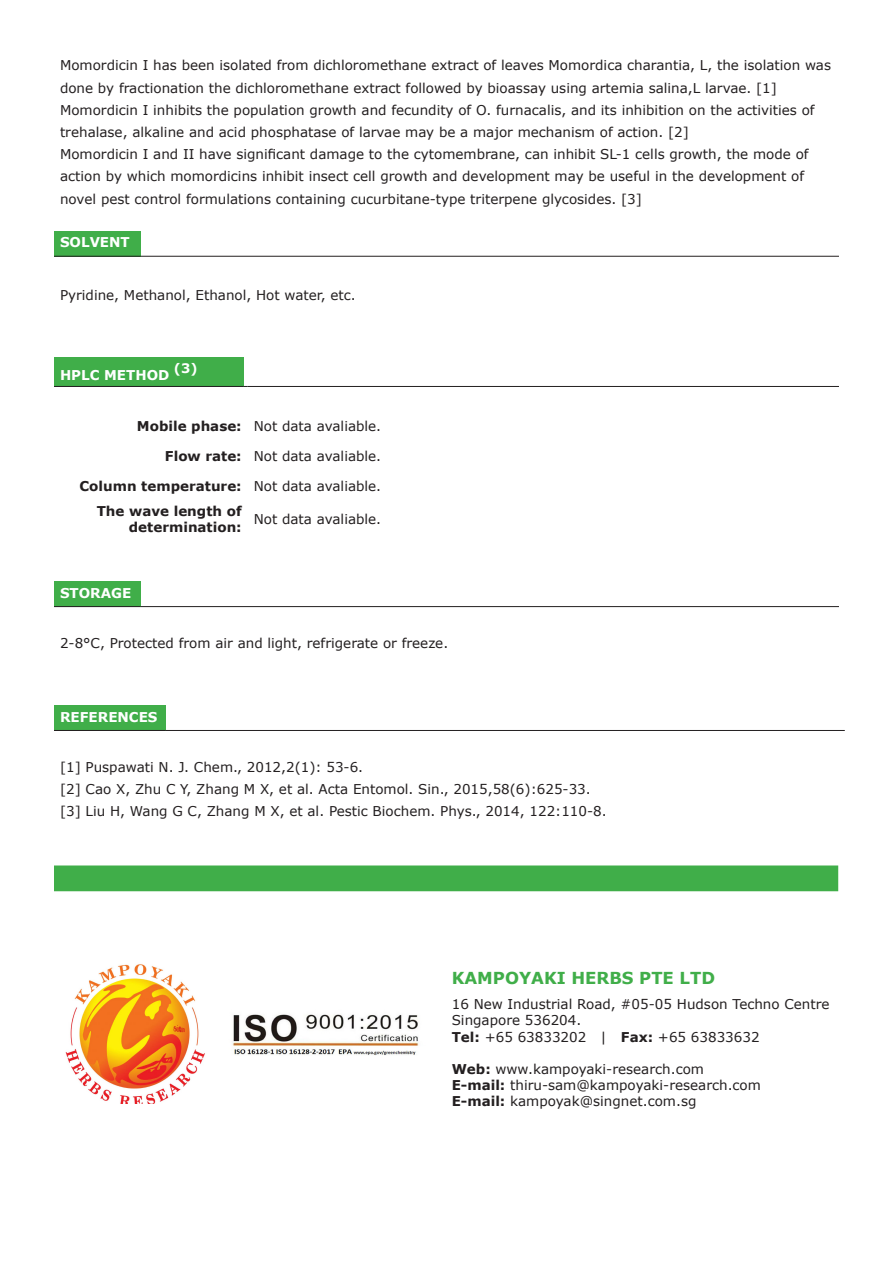
<style>
.page{position:relative;width:893px;height:1263px;background:#fff}
.page>*{position:absolute;margin:0;border:0;box-sizing:border-box;transform-origin:0 0}
.t1{font:700 16.5px "Verdana";color:#40ae49}
.t2{font:13.5px/22.2px "Verdana";color:#231f20}
.t3{font:700 13.5px/16.2px "Verdana";color:#231f20;text-align:right}
.t4{font:700 13.5px "Verdana";color:#fff}
.t5{font:700 13.05px "Verdana";color:#fff}
.s1{font-weight:700}
</style>
<div class="page">
<div style="left:54px;top:231px;width:86px;height:25px;background:#40ae49"></div>
<hr style="left:54px;top:256px;width:86px;height:1px;background:#231f20">
<hr style="left:140px;top:256px;width:699px;height:1px;background:#231f20">
<div style="left:54px;top:357px;width:189px;height:29px;background:#40ae49"></div>
<hr style="left:54px;top:386px;width:189px;height:1px;background:#231f20">
<hr style="left:248px;top:386px;width:591px;height:1px;background:#231f20">
<div style="left:54px;top:581px;width:86px;height:26px;background:#40ae49"></div>
<hr style="left:54px;top:606px;width:86px;height:1px;background:#231f20">
<hr style="left:140px;top:606px;width:699px;height:1px;background:#231f20">
<div style="left:54px;top:705px;width:112px;height:25px;background:#40ae49"></div>
<hr style="left:54px;top:730px;width:112px;height:1px;background:#231f20">
<hr style="left:166px;top:730px;width:679px;height:1px;background:#231f20">
<div style="left:54px;top:865px;width:784px;height:26px;background:#40ae49"></div>
<img style="left:65px;top:964px;width:140px;height:140px">
<img style="left:232px;top:1014px;width:187px;height:41px">
<p class="t2" style="left:60px;top:55px;width:772px">Momordicin I has been isolated from dichloromethane extract of leaves Momordica charantia, L, the isolation was done by fractionation the dichloromethane extract followed by bioassay using artemia salina,L larvae. [1]</p>
<p class="t2" style="left:60px;top:99px;width:756px">Momordicin I inhibits the population growth and fecundity of O. furnacalis, and its inhibition on the activities of trehalase, alkaline and acid phosphatase of larvae may be a major mechanism of action. [2]</p>
<p class="t2" style="left:60px;top:143px;width:750px">Momordicin I and II have significant damage to the cytomembrane, can inhibit SL-1 cells growth, the mode of action by which momordicins inhibit insect cell growth and development may be useful in the development of novel pest control formulations containing cucurbitane-type triterpene glycosides. [3]</p>
<p class="t4" style="left:60px;top:234px;width:71px">SOLVENT</p>
<p class="t2" style="left:60px;top:284px;width:297px">Pyridine, Methanol, Ethanol, Hot water, etc.</p>
<p class="t4" style="left:60px;top:367px;width:111px">HPLC METHOD</p>
<p class="t5" style="left:174px;top:360px;width:25px">(3)</p>
<p class="t3" style="left:137px;top:418px;width:106px">Mobile phase:</p>
<p class="t2" style="left:254px;top:416px;width:129px">Not data avaliable.</p>
<p class="t3" style="left:165px;top:448px;width:78px">Flow rate:</p>
<p class="t2" style="left:254px;top:445px;width:129px">Not data avaliable.</p>
<p class="t3" style="left:80px;top:478px;width:164px">Column temperature:</p>
<p class="t2" style="left:254px;top:475px;width:129px">Not data avaliable.</p>
<p class="t3" style="left:97px;top:503px;width:146px">The wave length of determination:</p>
<p class="t2" style="left:254px;top:508px;width:129px">Not data avaliable.</p>
<p class="t4" style="left:60px;top:584px;width:73px">STORAGE</p>
<p class="t2" style="left:60px;top:632px;width:390px">2-8°C, Protected from air and light, refrigerate or freeze.</p>
<p class="t4" style="left:60px;top:708px;width:99px">REFERENCES</p>
<p class="t2" style="left:60px;top:756px;width:305px">[1] Puspawati N. J. Chem., 2012,2(1): 53-6.</p>
<p class="t2" style="left:60px;top:778px;width:532px">[2] Cao X, Zhu C Y, Zhang M X, et al. Acta Entomol. Sin., 2015,58(6):625-33.</p>
<p class="t2" style="left:60px;top:800px;width:548px">[3] Liu H, Wang G C, Zhang M X, et al. Pestic Biochem. Phys., 2014, 122:110-8.</p>
<p class="t1" style="left:452px;top:967px;width:265px">KAMPOYAKI HERBS PTE LTD</p>
<p class="t2" style="left:452px;top:993px;width:379px">16 New Industrial Road, #05-05 Hudson Techno Centre</p>
<p class="t2" style="left:452px;top:1009px;width:131px">Singapore 536204.</p>
<p class="t2" style="left:452px;top:1026px;width:309px"><span class="s1">Tel:</span> +65 63833202 | <span class="s1">Fax:</span> +65 63833632</p>
<p class="t2" style="left:452px;top:1058px;width:254px"><span class="s1">Web:</span> www.kampoyaki-research.com</p>
<p class="t2" style="left:452px;top:1074px;width:311px"><span class="s1">E-mail:</span> thiru-sam@kampoyaki-research.com</p>
<p class="t2" style="left:452px;top:1090px;width:246px"><span class="s1">E-mail:</span> kampoyak@singnet.com.sg</p>
</div>
